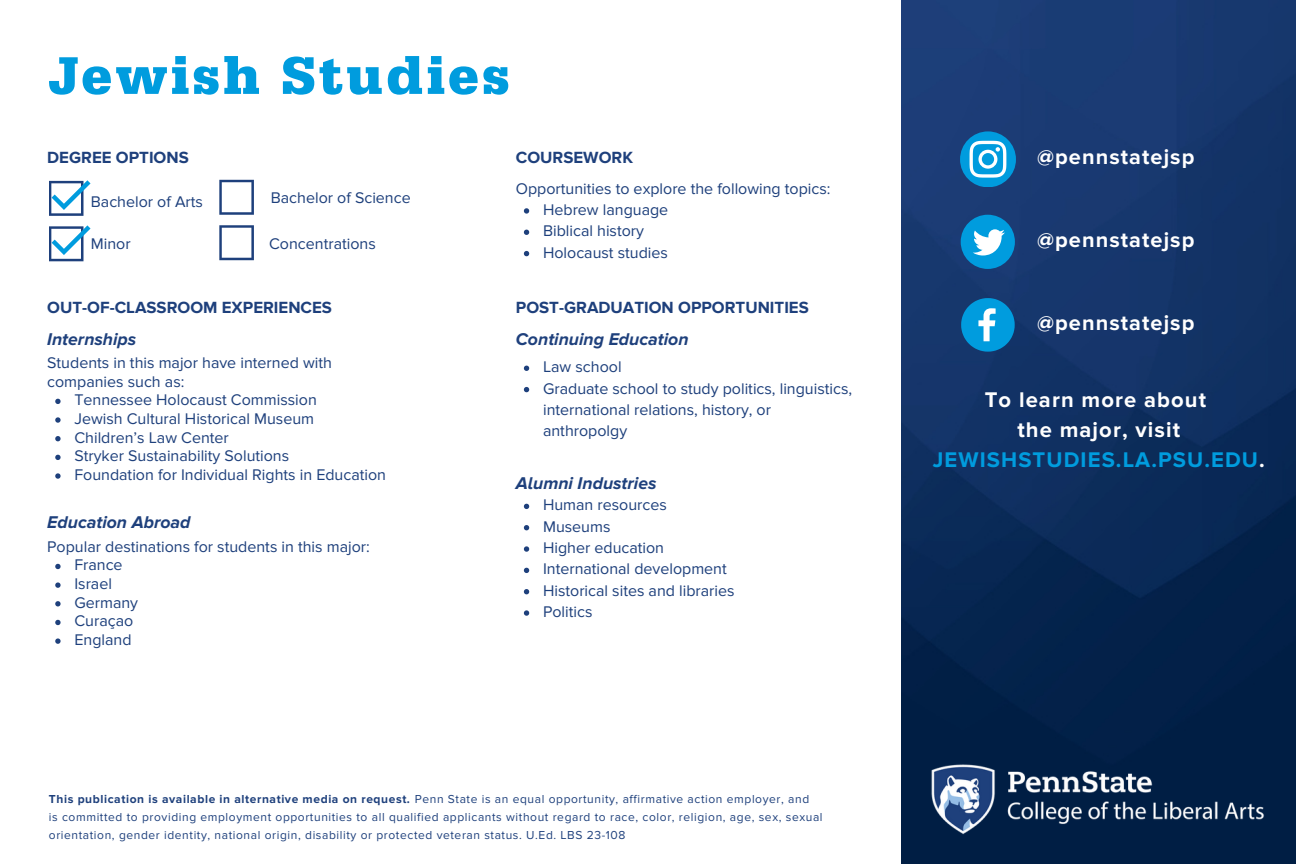
<style>
.page{position:relative;width:1296px;height:864px;background:#fff}
.page>*{position:absolute;margin:0;border:0;box-sizing:border-box;transform-origin:0 0}
.t1{font:900 56px "Serifa Std";letter-spacing:.05em;color:#009cde}
.t2{font:700 22px/30px "Proxima Nova";letter-spacing:.05em;color:#fff;text-align:center}
.t3{font:700 21.8px "Proxima Nova";letter-spacing:.05em;color:#fff}
.t4{font:italic 700 17.6px "Proxima Nova A";color:#1e407c}
.t5{font:700 16.8px "Proxima Nova";color:#1e407c}
.t6{font:16px/21.4px "Proxima Nova";color:#1e407c}
.t7{font:12px/18px "Proxima Nova";letter-spacing:.05em;color:#1e407c}
.s1{font-weight:700}
.s2{color:#009cde}
</style>
<div class="page">
<img style="left:902px;top:0;width:394px;height:864px">
<div style="left:961px;top:215px;width:54px;height:54px;background:#009cde;border-radius:50%"></div>
<svg style="left:973px;top:229px;width:32px;height:27px"></svg>
<svg style="left:961px;top:298px;width:54px;height:54px;background:#1d8ec7"></svg>
<div style="left:960px;top:131px;width:56px;height:56px;background:#009cde;border-radius:50%"></div>
<svg style="left:970px;top:141px;width:36px;height:37px"></svg>
<svg style="left:524px;top:208px;width:5px;height:6px"></svg>
<svg style="left:524px;top:230px;width:5px;height:5px"></svg>
<svg style="left:524px;top:251px;width:5px;height:5px"></svg>
<svg style="left:55px;top:564px;width:6px;height:5px"></svg>
<svg style="left:55px;top:582px;width:6px;height:6px"></svg>
<svg style="left:55px;top:601px;width:6px;height:5px"></svg>
<svg style="left:55px;top:620px;width:6px;height:5px"></svg>
<svg style="left:55px;top:638px;width:6px;height:6px"></svg>
<svg style="left:55px;top:399px;width:6px;height:5px"></svg>
<svg style="left:55px;top:417px;width:6px;height:6px"></svg>
<svg style="left:55px;top:436px;width:6px;height:5px"></svg>
<svg style="left:55px;top:455px;width:6px;height:5px"></svg>
<svg style="left:55px;top:473px;width:6px;height:6px"></svg>
<svg style="left:524px;top:366px;width:5px;height:5px"></svg>
<svg style="left:524px;top:387px;width:5px;height:5px"></svg>
<svg style="left:524px;top:504px;width:5px;height:5px"></svg>
<svg style="left:524px;top:525px;width:5px;height:5px"></svg>
<svg style="left:524px;top:546px;width:5px;height:6px"></svg>
<svg style="left:524px;top:568px;width:5px;height:5px"></svg>
<svg style="left:524px;top:589px;width:5px;height:5px"></svg>
<svg style="left:524px;top:610px;width:5px;height:6px"></svg>
<svg style="left:219px;top:180px;width:35px;height:80px"></svg>
<svg style="left:49px;top:180px;width:42px;height:36px"></svg>
<svg style="left:49px;top:225px;width:42px;height:36px"></svg>
<img style="left:902px;top:735px;width:391px;height:129px">
<h1 class="t1" style="left:47px;top:57px;width:464px">Jewish Studies</h1>
<p class="t5" style="left:47px;top:148px;width:143px">DEGREE OPTIONS</p>
<p class="t6" style="left:91px;top:191px;width:114px">Bachelor of Arts</p>
<p class="t6" style="left:91px;top:233px;width:41px">Minor</p>
<p class="t6" style="left:271px;top:187px;width:141px">Bachelor of Science</p>
<p class="t6" style="left:269px;top:233px;width:108px">Concentrations</p>
<p class="t5" style="left:47px;top:297px;width:286px">OUT-OF-CLASSROOM EXPERIENCES</p>
<p class="t4" style="left:47px;top:328px;width:91px">Internships</p>
<p class="t5" style="left:516px;top:148px;width:119px">COURSEWORK</p>
<p class="t6" style="left:516px;top:178px;width:316px">Opportunities to explore the following topics:</p>
<p class="t6" style="left:543px;top:199px;width:127px">Hebrew language<br>Biblical history<br>Holocaust studies</p>
<p class="t5" style="left:516px;top:297px;width:294px">POST-GRADUATION OPPORTUNITIES</p>
<p class="t4" style="left:516px;top:328px;width:174px">Continuing Education</p>
<p class="t6" style="left:47px;top:354px;width:286px;line-height:18.6px">Students in this major have interned with companies such as:</p>
<p class="t6" style="left:74px;top:391px;width:313px;line-height:18.6px">Tennessee Holocaust Commission<br>Jewish Cultural Historical Museum Children’s Law Center<br>Stryker Sustainability Solutions<br>Foundation for Individual Rights in Education</p>
<p class="t4" style="left:47px;top:512px;width:145px">Education Abroad</p>
<p class="t6" style="left:47px;top:536px;width:324px">Popular destinations for students in this major:</p>
<p class="t6" style="left:74px;top:556px;width:65px;line-height:18.6px">France<br>Israel<br>Germany<br>Curaçao<br>England</p>
<p class="t6" style="left:543px;top:357px;width:311px">Law school<br>Graduate school to study politics, linguistics, international relations, history, or anthropolgy</p>
<p class="t4" style="left:516px;top:473px;width:142px">Alumni Industries</p>
<p class="t6" style="left:543px;top:495px;width:193px">Human resources<br>Museums<br>Higher education<br>International development<br>Historical sites and libraries<br>Politics</p>
<p class="t7" style="left:49px;top:790px;width:775px"><span class="s1">This publication is available in alternative media on request.</span> Penn State is an equal opportunity, affirmative action employer, and<br>is committed to providing employment opportunities to all qualified applicants without regard to race, color, religion, age, sex, sexual orientation, gender identity, national origin, disability or protected veteran status. U.Ed. LBS 23-108</p>
<h3 class="t3" style="left:1037px;top:144px;width:159px">@pennstatejsp</h3>
<h3 class="t3" style="left:1037px;top:227px;width:159px">@pennstatejsp</h3>
<h3 class="t3" style="left:1037px;top:310px;width:159px">@pennstatejsp</h3>
<h2 class="t2" style="left:933px;top:385px;width:334px">To learn more about<br>the major, visit<br><span class="s2">JEWISHSTUDIES.LA.PSU.EDU</span>.</h2>
</div>
